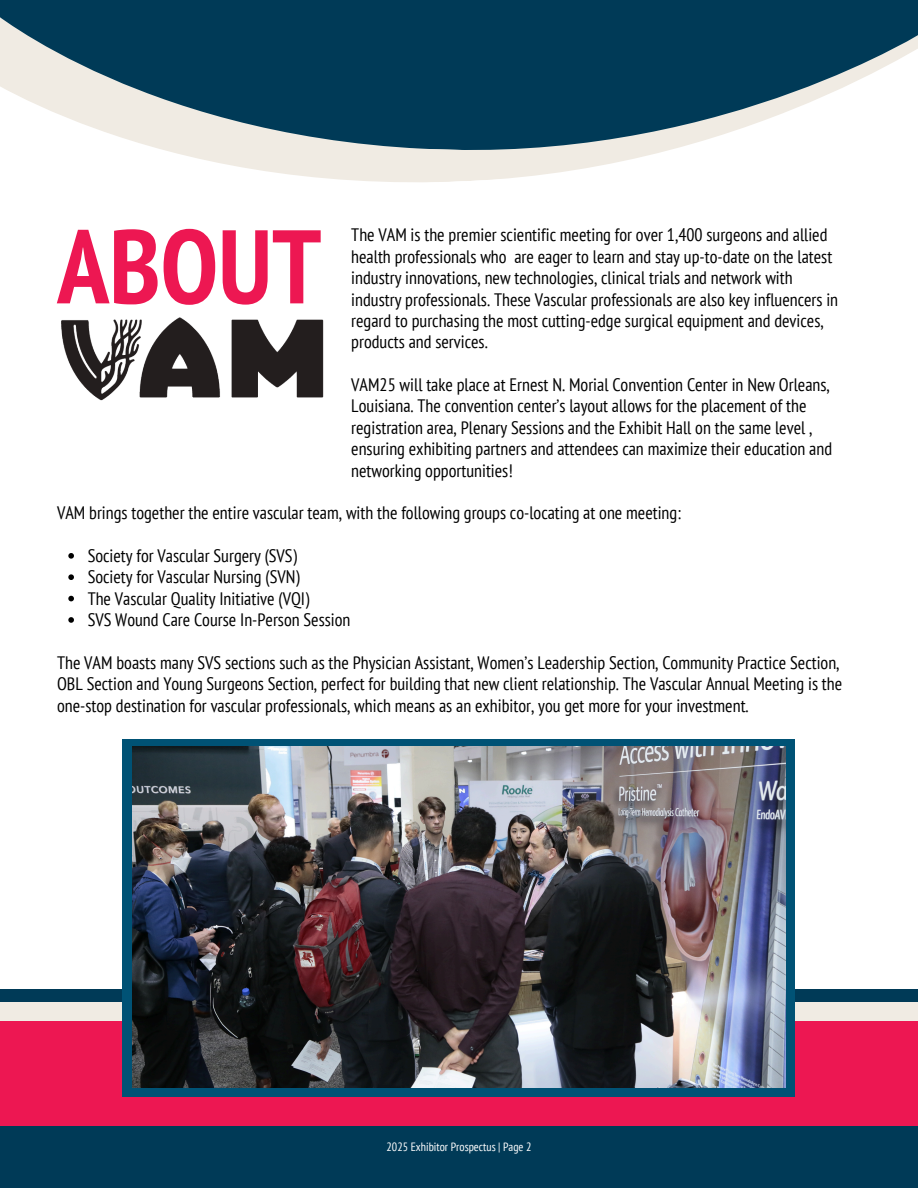
<style>
.page{position:relative;width:918px;height:1188px;background:#fff}
.page>*{position:absolute;margin:0;border:0;box-sizing:border-box;transform-origin:0 0}
.t1{font:700 condensed 104.4px "PT Sans";color:#ed1752}
.t2{font:condensed 18px/21.3px "PT Sans";color:#000}
.t3{font:condensed 12px "PT Sans";color:#fff}
</style>
<div class="page">
<div style="left:0;top:996px;width:918px;height:192px;background:#ed1752"></div>
<div style="left:0;top:990px;width:918px;height:22px;background:#003a57"></div>
<div style="left:0;top:1003px;width:918px;height:18px;background:#f0ebe3"></div>
<svg style="left:189px;top:156px;width:455px;height:26px;fill:#f0ebe3"></svg>
<svg style="left:0;top:0;width:918px;height:156px;background:#476f83"></svg>
<img style="left:61px;top:317px;width:263px;height:84px">
<div style="left:0;top:1126px;width:918px;height:62px;background:#003a57"></div>
<svg style="left:68px;top:553px;width:6px;height:6px"></svg>
<svg style="left:68px;top:574px;width:6px;height:6px"></svg>
<svg style="left:68px;top:596px;width:6px;height:5px"></svg>
<svg style="left:68px;top:617px;width:6px;height:6px"></svg>
<div style="left:122px;top:739px;width:673px;height:357px;background:#005275"></div>
<img style="left:133px;top:747px;width:652px;height:341px">
<h1 class="t1" style="left:57px;top:197px;width:266px">ABOUT</h1>
<h2 class="t2" style="left:351px;top:224px;width:488px">The VAM is the premier scientific meeting for over 1,400 surgeons and allied health professionals who are eager to learn and stay up-to-date on the latest industry innovations, new technologies, clinical trials and network with industry professionals. These Vascular professionals are also key influencers in regard to purchasing the most cutting-edge surgical equipment and devices, products and services.</h2>
<h2 class="t2" style="left:351px;top:374px;width:482px">VAM25 will take place at Ernest N. Morial Convention Center in New Orleans, Louisiana. The convention center’s layout allows for the placement of the registration area, Plenary Sessions and the Exhibit Hall on the same level , ensuring exhibiting partners and attendees can maximize their education and networking opportunities!</h2>
<h2 class="t2" style="left:57px;top:502px;width:625px">VAM brings together the entire vascular team, with the following groups co-locating at one meeting:</h2>
<p class="t2" style="left:88px;top:545px;width:211px">Society for Vascular Surgery (SVS)</p>
<p class="t2" style="left:88px;top:566px;width:213px">Society for Vascular Nursing (SVN)</p>
<p class="t2" style="left:88px;top:587px;width:223px">The Vascular Quality Initiative (VQI)</p>
<p class="t2" style="left:88px;top:609px;width:264px">SVS Wound Care Course In-Person Session</p>
<h2 class="t2" style="left:57px;top:652px;width:787px">The VAM boasts many SVS sections such as the Physician Assistant, Women’s Leadership Section, Community Practice Section,<br>OBL Section and Young Surgeons Section, perfect for building that new client relationship. The Vascular Annual Meeting is the one-stop destination for vascular professionals, which means as an exhibitor, you get more for your investment.</h2>
<p class="t3" style="left:387px;top:1139px;width:146px">2025 Exhibitor Prospectus | Page 2</p>
</div>
